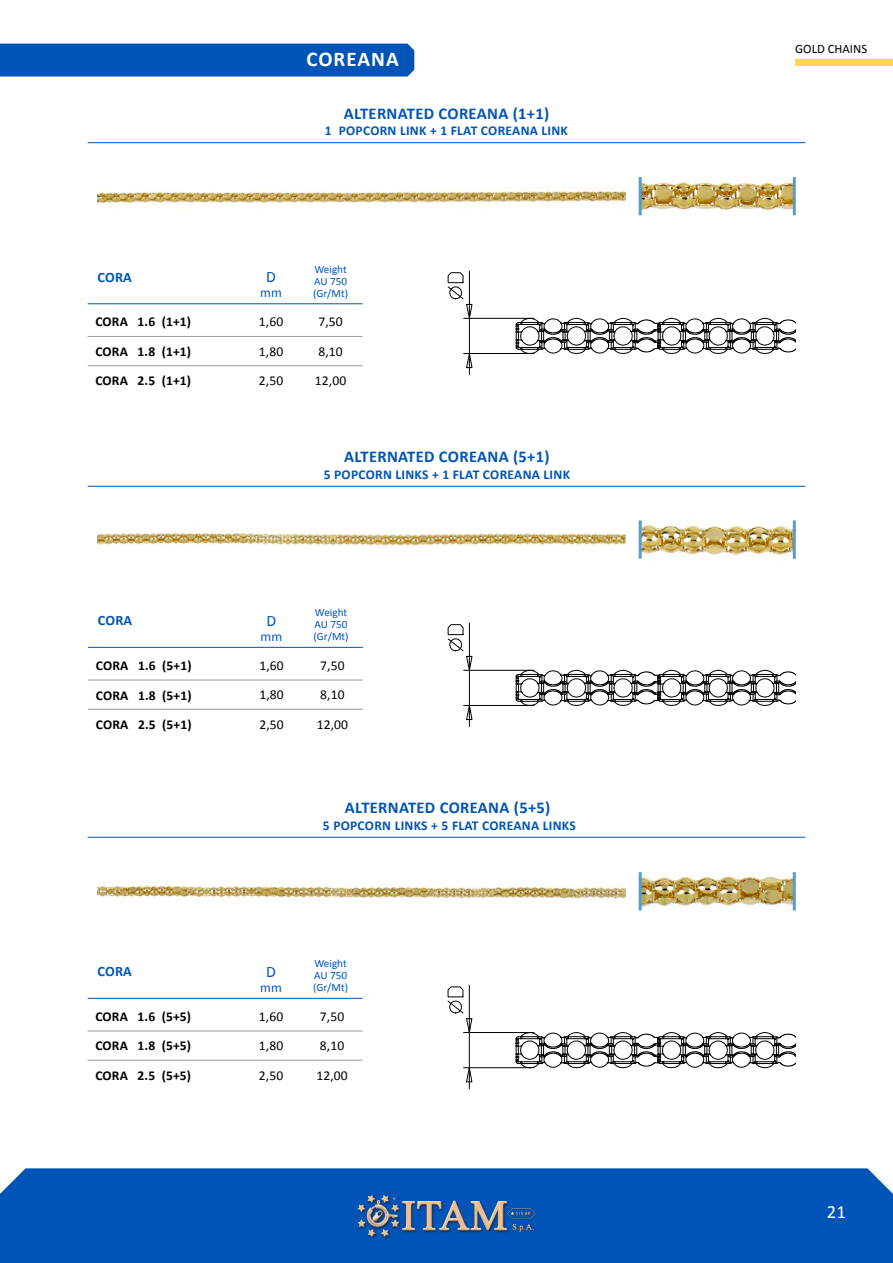
<style>
.page{position:relative;width:893px;height:1263px;background:#fff}
.page>*{position:absolute;margin:0;border:0;box-sizing:border-box;transform-origin:0 0}
.t1{font:700 21px "Calibri";letter-spacing:.05em;color:#fff}
.t2{font:18.75px "Calibri";color:#fff}
.t3{font:700 16.5px "Calibri";letter-spacing:.02em;color:#0054b7}
.t4{font:15.9px "Calibri";color:#0054b7}
.t5{font:700 14.4px "Calibri";letter-spacing:.01em;color:#0054b7}
.t6{font:700 13.5px "Calibri";letter-spacing:.01em;color:#000}
.t7{font:700 13.5px "Calibri";letter-spacing:.02em;color:#0054b7}
.t8{font:13.5px "Calibri";letter-spacing:.01em;color:#000}
.t9{font:13.5px "Calibri";color:#0054b7}
.t10{font:12.75px "Calibri";color:#000}
.t11{font:11.1px "Calibri";color:#0054b7}
</style>
<div class="page">
<div style="left:0;top:1168px;width:893px;height:95px;background:#0054b7"></div>
<img style="left:352px;top:1190px;width:189px;height:51px">
<div style="left:0;top:44px;width:414px;height:33px;background:#0054b7"></div>
<svg style="left:824px;top:1224px;width:25px;height:1px"></svg>
<div style="left:795px;top:60px;width:98px;height:6px;background:#ffd746"></div>
<img style="left:642px;top:520px;width:151px;height:39px">
<hr style="left:88px;top:336px;width:275px;height:1px;background:#9c9c9c">
<hr style="left:88px;top:365px;width:275px;height:1px;background:#9c9c9c">
<hr style="left:88px;top:303px;width:275px;height:1px;background:#0054b7">
<hr style="left:88px;top:680px;width:275px;height:1px;background:#9c9c9c">
<hr style="left:88px;top:709px;width:275px;height:1px;background:#9c9c9c">
<hr style="left:88px;top:647px;width:275px;height:1px;background:#0054b7">
<hr style="left:88px;top:1031px;width:275px;height:1px;background:#9c9c9c">
<hr style="left:88px;top:1060px;width:275px;height:1px;background:#9c9c9c">
<hr style="left:88px;top:998px;width:275px;height:1px;background:#0054b7">
<hr style="left:88px;top:142px;width:717px;height:1px;background:#0054b7">
<hr style="left:88px;top:486px;width:717px;height:1px;background:#0054b7">
<hr style="left:88px;top:837px;width:717px;height:1px;background:#0054b7">
<img style="left:98px;top:187px;width:528px;height:19px">
<img style="left:640px;top:177px;width:153px;height:39px">
<hr style="left:639px;top:177px;width:3px;height:38px;background:#4e9fd6">
<hr style="left:793px;top:177px;width:3px;height:38px;background:#4e9fd6">
<hr style="left:639px;top:520px;width:3px;height:39px;background:#4e9fd6">
<hr style="left:793px;top:520px;width:3px;height:39px;background:#4e9fd6">
<img style="left:98px;top:531px;width:528px;height:15px">
<img style="left:98px;top:881px;width:528px;height:23px">
<img style="left:640px;top:872px;width:154px;height:39px">
<hr style="left:639px;top:872px;width:3px;height:38px;background:#4e9fd6">
<hr style="left:793px;top:872px;width:3px;height:38px;background:#4e9fd6">
<hr style="left:464px;top:670px;width:70px;height:1px;background:#020203">
<hr style="left:464px;top:705px;width:70px;height:1px;background:#020203">
<hr style="left:469px;top:670px;width:1px;height:35px;background:#020203">
<hr style="left:469px;top:623px;width:1px;height:47px;background:#020203">
<svg style="left:466px;top:702px;width:7px;height:24px"></svg>
<svg style="left:447px;top:624px;width:26px;height:49px"></svg>
<svg style="left:515px;top:670px;width:281px;height:36px"></svg>
<hr style="left:464px;top:1032px;width:70px;height:1px;background:#020203">
<hr style="left:464px;top:1067px;width:70px;height:1px;background:#020203">
<hr style="left:469px;top:1032px;width:1px;height:36px;background:#020203">
<hr style="left:469px;top:985px;width:1px;height:47px;background:#020203">
<svg style="left:466px;top:1064px;width:7px;height:25px"></svg>
<svg style="left:447px;top:986px;width:26px;height:49px"></svg>
<svg style="left:515px;top:1032px;width:281px;height:36px"></svg>
<hr style="left:464px;top:318px;width:70px;height:1px;background:#020203">
<hr style="left:464px;top:353px;width:70px;height:1px;background:#020203">
<hr style="left:469px;top:318px;width:1px;height:35px;background:#020203">
<hr style="left:469px;top:271px;width:1px;height:47px;background:#020203">
<svg style="left:466px;top:350px;width:7px;height:25px"></svg>
<svg style="left:447px;top:272px;width:26px;height:49px"></svg>
<svg style="left:515px;top:318px;width:281px;height:36px"></svg>
<p class="t1" style="left:306px;top:46px;width:94px">COREANA</p>
<p class="t3" style="left:344px;top:103px;width:207px">ALTERNATED COREANA (1+1)</p>
<p class="t7" style="left:325px;top:122px;width:245px">1 POPCORN LINK + 1 FLAT COREANA LINK</p>
<p class="t5" style="left:98px;top:268px;width:36px">CORA</p>
<p class="t4" style="left:266px;top:267px;width:11px">D</p>
<p class="t9" style="left:260px;top:285px;width:23px">mm</p>
<p class="t6" style="left:95px;top:313px;width:97px">CORA 1.6 (1+1)</p>
<p class="t6" style="left:95px;top:343px;width:97px">CORA 1.8 (1+1)</p>
<p class="t6" style="left:95px;top:372px;width:97px">CORA 2.5 (1+1)</p>
<p class="t8" style="left:259px;top:314px;width:26px">1,60</p>
<p class="t8" style="left:259px;top:343px;width:26px">1,80</p>
<p class="t8" style="left:259px;top:372px;width:26px">2,50</p>
<p class="t11" style="left:314px;top:262px;width:34px">Weight</p>
<p class="t11" style="left:314px;top:274px;width:34px">AU 750</p>
<p class="t11" style="left:313px;top:286px;width:37px">(Gr/Mt)</p>
<p class="t8" style="left:318px;top:314px;width:26px">7,50</p>
<p class="t8" style="left:318px;top:343px;width:26px">8,10</p>
<p class="t8" style="left:315px;top:372px;width:33px">12,00</p>
<p class="t3" style="left:344px;top:446px;width:207px">ALTERNATED COREANA (5+1)</p>
<p class="t7" style="left:324px;top:466px;width:248px">5 POPCORN LINKS + 1 FLAT COREANA LINK</p>
<p class="t5" style="left:98px;top:611px;width:36px">CORA</p>
<p class="t4" style="left:267px;top:611px;width:11px">D</p>
<p class="t9" style="left:261px;top:628px;width:23px">mm</p>
<p class="t6" style="left:96px;top:657px;width:97px">CORA 1.6 (5+1)</p>
<p class="t6" style="left:96px;top:686px;width:97px">CORA 1.8 (5+1)</p>
<p class="t6" style="left:96px;top:716px;width:97px">CORA 2.5 (5+1)</p>
<p class="t8" style="left:259px;top:657px;width:26px">1,60</p>
<p class="t8" style="left:259px;top:687px;width:26px">1,80</p>
<p class="t8" style="left:259px;top:716px;width:26px">2,50</p>
<p class="t11" style="left:315px;top:606px;width:34px">Weight</p>
<p class="t11" style="left:315px;top:618px;width:34px">AU 750</p>
<p class="t11" style="left:313px;top:629px;width:37px">(Gr/Mt)</p>
<p class="t8" style="left:320px;top:657px;width:26px">7,50</p>
<p class="t8" style="left:320px;top:687px;width:26px">8,10</p>
<p class="t8" style="left:317px;top:716px;width:33px">12,00</p>
<p class="t3" style="left:345px;top:797px;width:207px">ALTERNATED COREANA (5+5)</p>
<p class="t7" style="left:323px;top:817px;width:254px">5 POPCORN LINKS + 5 FLAT COREANA LINKS</p>
<p class="t5" style="left:98px;top:962px;width:36px">CORA</p>
<p class="t4" style="left:266px;top:962px;width:11px">D</p>
<p class="t9" style="left:260px;top:979px;width:23px">mm</p>
<p class="t6" style="left:95px;top:1008px;width:97px">CORA 1.6 (5+5)</p>
<p class="t6" style="left:95px;top:1037px;width:97px">CORA 1.8 (5+5)</p>
<p class="t6" style="left:95px;top:1067px;width:97px">CORA 2.5 (5+5)</p>
<p class="t8" style="left:259px;top:1008px;width:26px">1,60</p>
<p class="t8" style="left:259px;top:1037px;width:26px">1,80</p>
<p class="t8" style="left:259px;top:1067px;width:26px">2,50</p>
<p class="t11" style="left:314px;top:957px;width:34px">Weight</p>
<p class="t11" style="left:314px;top:968px;width:34px">AU 750</p>
<p class="t11" style="left:313px;top:980px;width:37px">(Gr/Mt)</p>
<p class="t8" style="left:320px;top:1008px;width:26px">7,50</p>
<p class="t8" style="left:320px;top:1037px;width:26px">8,10</p>
<p class="t8" style="left:316px;top:1067px;width:33px">12,00</p>
<p class="t10" style="left:795px;top:41px;width:73px">GOLD CHAINS</p>
<h2 class="t2" style="left:827px;top:1200px;width:20px">21</h2>
</div>
